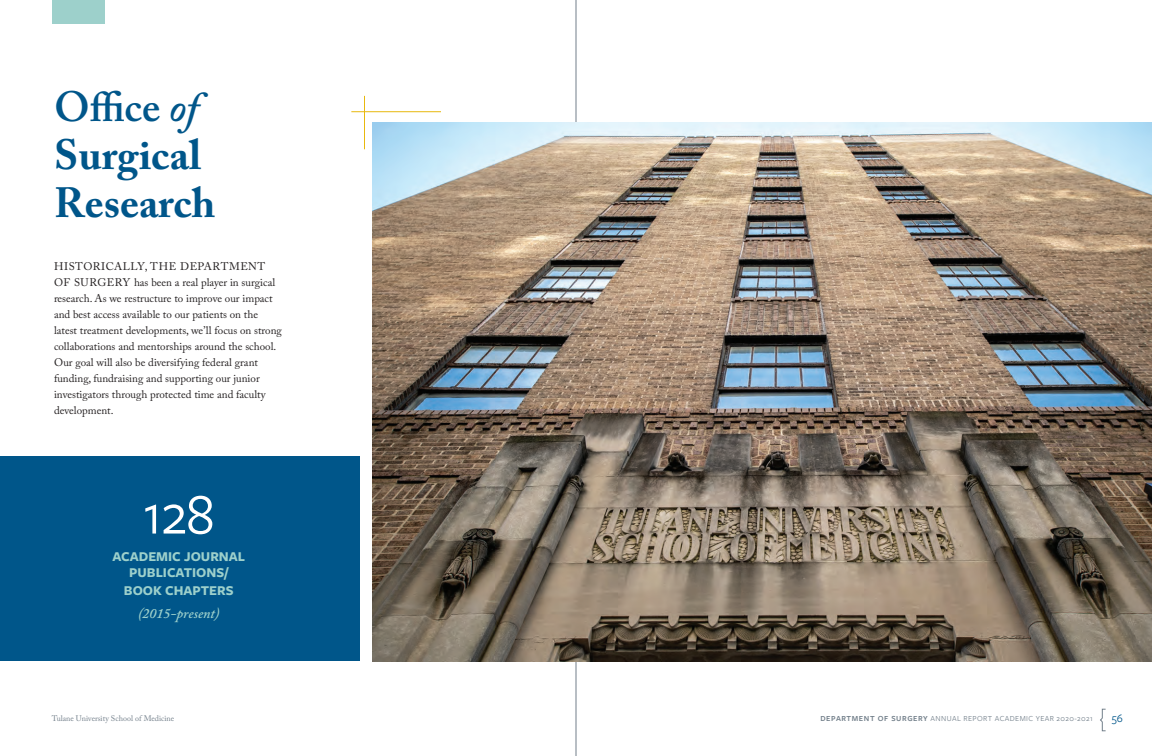
<style>
.page{position:relative;width:1152px;height:756px;background:#fff}
.page>*{position:absolute;margin:0;border:0;box-sizing:border-box;transform-origin:0 0}
.t1{font:60px "Freight Sans Pro";color:#fff}
.t2{font:700 42px/48px "Adobe Caslon Pro";color:#00568a}
.t3{font:600 42px "Adobe Caslon Pro";color:#00568a}
.t4{font:700 14px "Freight Sans Pro";color:#9dd0cb}
.t5{font:italic 600 14px "Adobe Caslon Pro";color:#9dd0cb}
.t6{font:12px "Freight Sans Pro";color:#00568a}
.t7{font:11px/16px "Adobe Caslon Pro";color:#231f20}
.t8{font:8px "Freight Sans Pro";letter-spacing:.05em;color:#727f8a}
.t9{font:8px "Adobe Caslon Pro";color:#727f8a}
.s1{font-style:italic}
.s2{font-weight:600}
</style>
<div class="page">
<svg style="left:1100px;top:709px;width:6px;height:22px"></svg>
<hr style="left:576px;top:0;width:1px;height:756px;background:#727f8a">
<div style="left:0;top:457px;width:360px;height:204px;background:#00568a"></div>
<div style="left:52px;top:0;width:53px;height:23px;background:#9dd0cb"></div>
<img style="left:373px;top:123px;width:779px;height:538px">
<hr style="left:351px;top:111px;width:90px;height:1px;background:#e8b80e">
<hr style="left:364px;top:96px;width:1px;height:53px;background:#e8b80e">
<p class="t3" style="left:54px;top:82px;width:146px">Office <span class="s1">of</span></p>
<p class="t2" style="left:54px;top:130px;width:163px">Surgical<br>Research</p>
<p class="t7" style="left:54px;top:258px;width:229px">HISTORICALLY, THE DEPARTMENT OF SURGERY has been a real player in surgical research. As we restructure to improve our impact and best access available to our patients on the latest treatment developments, we’ll focus on strong collaborations and mentorships around the school.<br>Our goal will also be diversifying federal grant funding, fundraising and supporting our junior investigators through protected time and faculty development.</p>
<p class="t1" style="left:143px;top:474px;width:74px">128</p>
<p class="t4" style="left:113px;top:546px;width:134px">ACADEMIC JOURNAL</p>
<p class="t4" style="left:129px;top:563px;width:101px">PUBLICATIONS/</p>
<p class="t4" style="left:124px;top:581px;width:111px">BOOK CHAPTERS</p>
<p class="t5" style="left:138px;top:605px;width:83px">(2015-present)</p>
<p class="t9" style="left:52px;top:714px;width:124px">Tulane University School of Medicine</p>
<p class="t8" style="left:820px;top:713px;width:274px"><span class="s2">DEPARTMENT OF SURGERY</span> ANNUAL REPORT ACADEMIC YEAR 2020-2021</p>
<p class="t6" style="left:1112px;top:710px;width:13px">56</p>
</div>
